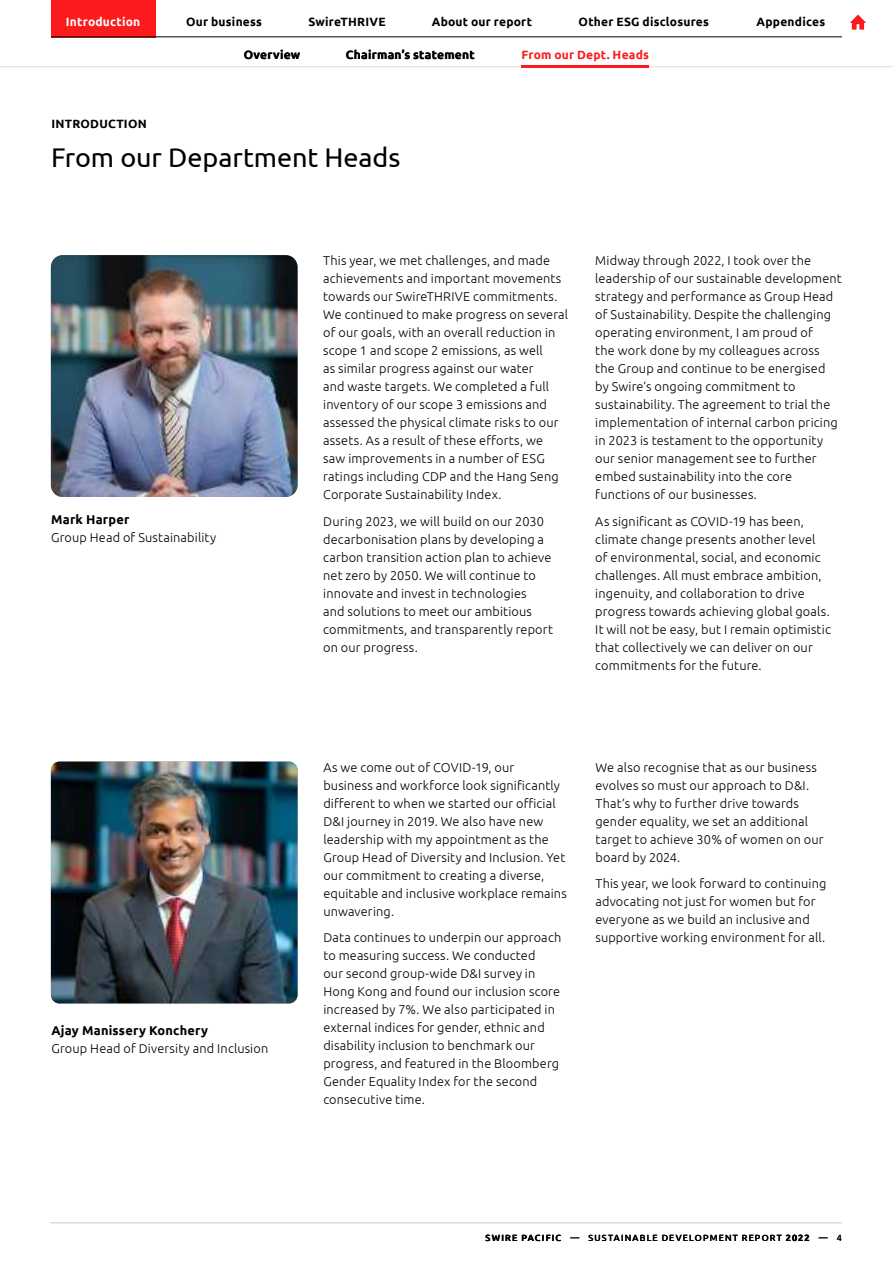
<style>
.page{position:relative;width:893px;height:1263px;background:#fff}
.page>*{position:absolute;margin:0;border:0;box-sizing:border-box;transform-origin:0 0}
.t1{font:27px "Ubuntu";letter-spacing:-.005em;color:#000}
.t2{font:300 12.75px/18px "Ubuntu";letter-spacing:.01em;color:#000}
.t3{font:700 12.75px "Ubuntu";letter-spacing:.02em;color:#000}
.t4{font:700 12px "Ubuntu";letter-spacing:.02em;color:#000}
.t5{font:700 12px "Ubuntu";letter-spacing:.02em;color:#fb1b1c}
.t6{font:700 12px "Ubuntu";letter-spacing:.02em;color:#fff}
.t7{font:9px "Ubuntu";letter-spacing:.135em;color:#000}
.t8{font:500 9px "Ubuntu";letter-spacing:.13em;color:#000}
.s1{font-weight:300}
.s2{font-weight:700}
</style>
<div class="page">
<div style="left:51px;top:0;width:104px;height:37px;background:#fb1b1c"></div>
<hr style="left:51px;top:36px;width:791px;height:1px;background:#000">
<svg style="left:850px;top:15px;width:16px;height:15px"></svg>
<hr style="left:51px;top:1222px;width:791px;height:1px;background:#ddd">
<hr style="left:0;top:66px;width:893px;height:1px;background:#ddd">
<img style="left:51px;top:762px;width:247px;height:241px">
<hr style="left:522px;top:65px;width:127px;height:3px;background:#fb1b1c">
<img style="left:51px;top:255px;width:247px;height:242px">
<p class="t6" style="left:66px;top:14px;width:76px">Introduction</p>
<p class="t4" style="left:186px;top:14px;width:77px">Our business</p>
<p class="t4" style="left:308px;top:14px;width:79px">SwireTHRIVE</p>
<p class="t4" style="left:432px;top:14px;width:102px">About our report</p>
<p class="t4" style="left:579px;top:14px;width:132px">Other ESG disclosures</p>
<p class="t4" style="left:756px;top:14px;width:70px">Appendices</p>
<p class="t4" style="left:244px;top:48px;width:58px">Overview</p>
<p class="t4" style="left:346px;top:48px;width:130px">Chairman’s statement</p>
<p class="t5" style="left:522px;top:48px;width:129px">From our Dept. Heads</p>
<p class="t4" style="left:51px;top:117px;width:97px">INTRODUCTION</p>
<h1 class="t1" style="left:51px;top:141px;width:351px">From our Department Heads</h1>
<p class="t3" style="left:51px;top:512px;width:80px">Mark Harper</p>
<p class="t2" style="left:51px;top:528px;width:167px">Group Head of Sustainability</p>
<p class="t2" style="left:323px;top:251px;width:246px">This year, we met challenges, and made achievements and important movements towards our SwireTHRIVE commitments.<br>We continued to make progress on several of our goals, with an overall reduction in scope 1 and scope 2 emissions, as well<br>as similar progress against our water<br>and waste targets. We completed a full inventory of our scope 3 emissions and assessed the physical climate risks to our assets. As a result of these efforts, we saw improvements in a number of ESG ratings including CDP and the Hang Seng Corporate Sustainability Index.</p>
<p class="t2" style="left:323px;top:512px;width:231px">During 2023, we will build on our 2030 decarbonisation plans by developing a carbon transition action plan to achieve net zero by 2050. We will continue to innovate and invest in technologies<br>and solutions to meet our ambitious commitments, and transparently report on our progress.</p>
<p class="t2" style="left:595px;top:251px;width:248px">Midway through 2022, I took over the leadership of our sustainable development strategy and performance as Group Head of Sustainability. Despite the challenging operating environment, I am proud of<br>the work done by my colleagues across the Group and continue to be energised by Swire’s ongoing commitment to sustainability. The agreement to trial the implementation of internal carbon pricing in 2023 is testament to the opportunity our senior management see to further embed sustainability into the core functions of our businesses.</p>
<p class="t2" style="left:595px;top:512px;width:237px">As significant as COVID-19 has been, climate change presents another level of environmental, social, and economic challenges. All must embrace ambition, ingenuity, and collaboration to drive progress towards achieving global goals.<br>It will not be easy, but I remain optimistic that collectively we can deliver on our commitments for the future.</p>
<p class="t3" style="left:51px;top:1023px;width:158px">Ajay Manissery Konchery</p>
<p class="t2" style="left:51px;top:1039px;width:218px">Group Head of Diversity and Inclusion</p>
<p class="t2" style="left:323px;top:758px;width:245px">As we come out of COVID-19, our business and workforce look significantly different to when we started our official D&amp;I journey in 2019. We also have new leadership with my appointment as the Group Head of Diversity and Inclusion. Yet our commitment to creating a diverse, equitable and inclusive workplace remains unwavering.</p>
<p class="t2" style="left:323px;top:928px;width:239px">Data continues to underpin our approach to measuring success. We conducted<br>our second group-wide D&amp;I survey in Hong Kong and found our inclusion score increased by 7%. We also participated in external indices for gender, ethnic and disability inclusion to benchmark our progress, and featured in the Bloomberg Gender Equality Index for the second consecutive time.</p>
<p class="t2" style="left:595px;top:758px;width:230px">We also recognise that as our business evolves so must our approach to D&amp;I.<br>That’s why to further drive towards gender equality, we set an additional target to achieve 30% of women on our board by 2024.</p>
<p class="t2" style="left:595px;top:874px;width:233px">This year, we look forward to continuing advocating not just for women but for everyone as we build an inclusive and supportive working environment for all.</p>
<p class="t8" style="left:486px;top:1232px;width:95px">SWIRE PACIFIC <span class="s1">—</span></p>
<p class="t7" style="left:589px;top:1232px;width:255px">SUSTAINABLE DEVELOPMENT REPORT <span class="s2">2022</span> <span class="s1">— 4</span></p>
</div>
